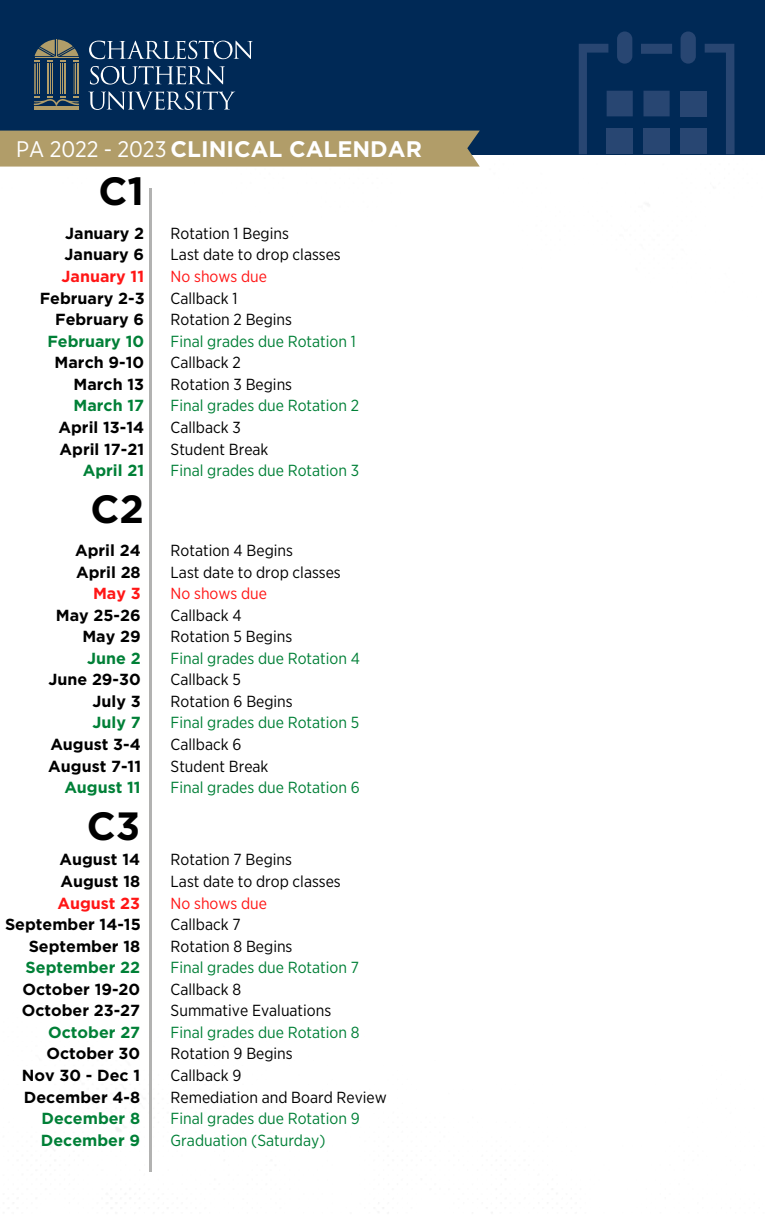
<style>
.page{position:relative;width:765px;height:1215px;background:#fff}
.page>*{position:absolute;margin:0;border:0;box-sizing:border-box;transform-origin:0 0}
.t1{font:700 39.38px "Gotham";color:#000}
.t2{font:700 22.5px "Gotham";color:#fff}
.t3{font:16px/21.5px "Gotham Narrow";color:#000}
.t4{font:700 16px/21.5px "Gotham";color:#000}
.t5{font:16px/21.5px "Gotham Narrow";color:#008037}
.t6{font:700 16px/21.5px "Gotham";color:#008037}
.t7{font:16px "Gotham Narrow";color:#ff1616}
.t8{font:700 16px "Gotham";color:#ff1616}
.s1{font-family:"Gotham Narrow";font-weight:400}
</style>
<div class="page">
<hr style="left:149px;top:188px;width:2px;height:984px;background:#b2b2b1">
<div style="left:0;top:0;width:765px;height:154px;background:#002956"></div>
<div style="left:0;top:131px;width:480px;height:36px;background:#b19d69"></div>
<hr style="left:47px;top:64px;width:2px;height:30px;background:#b19d69">
<hr style="left:50px;top:64px;width:1px;height:30px;background:#b19d69">
<hr style="left:52px;top:64px;width:1px;height:30px;background:#b19d69">
<hr style="left:34px;top:64px;width:2px;height:30px;background:#b19d69">
<hr style="left:37px;top:64px;width:1px;height:30px;background:#b19d69">
<hr style="left:39px;top:64px;width:1px;height:30px;background:#b19d69">
<hr style="left:77px;top:64px;width:2px;height:30px;background:#b19d69">
<hr style="left:75px;top:64px;width:1px;height:30px;background:#b19d69">
<hr style="left:74px;top:64px;width:1px;height:30px;background:#b19d69">
<hr style="left:64px;top:64px;width:2px;height:30px;background:#b19d69">
<hr style="left:62px;top:64px;width:1px;height:30px;background:#b19d69">
<hr style="left:61px;top:64px;width:1px;height:30px;background:#b19d69">
<hr style="left:34px;top:107px;width:45px;height:3px;background:#b19d69">
<svg style="left:34px;top:96px;width:45px;height:10px"></svg>
<svg style="left:34px;top:40px;width:45px;height:21px"></svg>
<svg style="left:89px;top:41px;width:164px;height:18px"></svg>
<svg style="left:90px;top:66px;width:135px;height:19px"></svg>
<svg style="left:88px;top:91px;width:147px;height:19px"></svg>
<div style="left:617px;top:31px;width:15px;height:33px;background:#284672;border-radius:8px"></div>
<div style="left:681px;top:31px;width:15px;height:33px;background:#284672;border-radius:8px"></div>
<svg style="left:579px;top:44px;width:156px;height:110px"></svg>
<div style="left:607px;top:91px;width:26px;height:25px;background:#284672"></div>
<div style="left:644px;top:91px;width:26px;height:25px;background:#284672"></div>
<div style="left:680px;top:91px;width:26px;height:25px;background:#284672"></div>
<div style="left:607px;top:128px;width:26px;height:26px;background:#284672"></div>
<div style="left:643px;top:128px;width:27px;height:26px;background:#284672"></div>
<div style="left:680px;top:128px;width:26px;height:26px;background:#284672"></div>
<h2 class="t2" style="left:16px;top:139px;width:407px"><span class="s1">PA 2022 - 2023</span> CLINICAL CALENDAR</h2>
<h1 class="t1" style="left:98px;top:174px;width:47px">C1</h1>
<p class="t4" style="left:65px;top:223px;width:81px">January 2<br>January 6</p>
<p class="t8" style="left:62px;top:269px;width:84px">January 11</p>
<p class="t4" style="left:40px;top:288px;width:106px;text-align:right">February 2-3<br>February 6</p>
<p class="t6" style="left:47px;top:331px;width:98px">February 10</p>
<p class="t4" style="left:55px;top:353px;width:91px;text-align:right">March 9-10<br>March 13</p>
<p class="t6" style="left:74px;top:396px;width:72px">March 17</p>
<p class="t4" style="left:59px;top:417px;width:87px">April 13-14<br>April 17-21</p>
<p class="t6" style="left:83px;top:461px;width:63px">April 21</p>
<h1 class="t1" style="left:91px;top:492px;width:55px">C2</h1>
<p class="t4" style="left:75px;top:540px;width:67px">April 24<br>April 28</p>
<p class="t8" style="left:93px;top:586px;width:49px">May 3</p>
<p class="t4" style="left:56px;top:605px;width:86px;text-align:right">May 25-26<br>May 29</p>
<p class="t6" style="left:87px;top:648px;width:55px">June 2</p>
<p class="t4" style="left:48px;top:670px;width:94px;text-align:right">June 29-30<br>July 3</p>
<p class="t6" style="left:93px;top:713px;width:50px">July 7</p>
<p class="t4" style="left:48px;top:734px;width:94px">August 3-4<br>August 7-11</p>
<p class="t6" style="left:64px;top:778px;width:78px">August 11</p>
<h1 class="t1" style="left:87px;top:809px;width:55px">C3</h1>
<p class="t4" style="left:60px;top:850px;width:82px">August 14<br>August 18</p>
<p class="t8" style="left:57px;top:896px;width:84px">August 23</p>
<p class="t4" style="left:5px;top:915px;width:137px;text-align:right">September 14-15<br>September 18</p>
<p class="t6" style="left:26px;top:958px;width:116px">September 22</p>
<p class="t4" style="left:22px;top:979px;width:120px">October 19-20<br>October 23-27</p>
<p class="t6" style="left:48px;top:1022px;width:94px">October 27</p>
<p class="t4" style="left:22px;top:1044px;width:120px;text-align:justify;text-indent:25px">October 30<br>Nov 30 - Dec 1<br>December 4-8</p>
<p class="t6" style="left:41px;top:1109px;width:101px">December 8<br>December 9</p>
<p class="t3" style="left:171px;top:222px;width:172px">Rotation 1 Begins<br>Last date to drop classes</p>
<p class="t7" style="left:171px;top:267px;width:98px">No shows due</p>
<p class="t3" style="left:171px;top:287px;width:123px">Callback 1<br>Rotation 2 Begins</p>
<p class="t5" style="left:171px;top:330px;width:187px">Final grades due Rotation 1</p>
<p class="t3" style="left:171px;top:352px;width:123px">Callback 2<br>Rotation 3 Begins</p>
<p class="t5" style="left:171px;top:395px;width:190px">Final grades due Rotation 2</p>
<p class="t3" style="left:171px;top:416px;width:99px">Callback 3<br>Student Break</p>
<p class="t5" style="left:171px;top:460px;width:190px">Final grades due Rotation 3</p>
<p class="t3" style="left:171px;top:539px;width:172px">Rotation 4 Begins<br>Last date to drop classes</p>
<p class="t7" style="left:171px;top:584px;width:98px">No shows due</p>
<p class="t3" style="left:171px;top:604px;width:123px">Callback 4<br>Rotation 5 Begins</p>
<p class="t5" style="left:171px;top:647px;width:191px">Final grades due Rotation 4</p>
<p class="t3" style="left:171px;top:669px;width:124px">Callback 5<br>Rotation 6 Begins</p>
<p class="t5" style="left:171px;top:712px;width:190px">Final grades due Rotation 5</p>
<p class="t3" style="left:171px;top:733px;width:99px">Callback 6<br>Student Break</p>
<p class="t5" style="left:171px;top:777px;width:191px">Final grades due Rotation 6</p>
<p class="t3" style="left:171px;top:849px;width:172px">Rotation 7 Begins<br>Last date to drop classes</p>
<p class="t7" style="left:171px;top:893px;width:98px">No shows due</p>
<p class="t3" style="left:171px;top:914px;width:123px">Callback 7<br>Rotation 8 Begins</p>
<p class="t5" style="left:171px;top:957px;width:190px">Final grades due Rotation 7</p>
<p class="t3" style="left:171px;top:978px;width:162px">Callback 8<br>Summative Evaluations</p>
<p class="t5" style="left:171px;top:1021px;width:190px">Final grades due Rotation 8</p>
<p class="t3" style="left:171px;top:1043px;width:218px">Rotation 9 Begins<br>Callback 9<br>Remediation and Board Review</p>
<p class="t5" style="left:171px;top:1108px;width:191px">Final grades due Rotation 9<br>Graduation (Saturday)</p>
</div>
